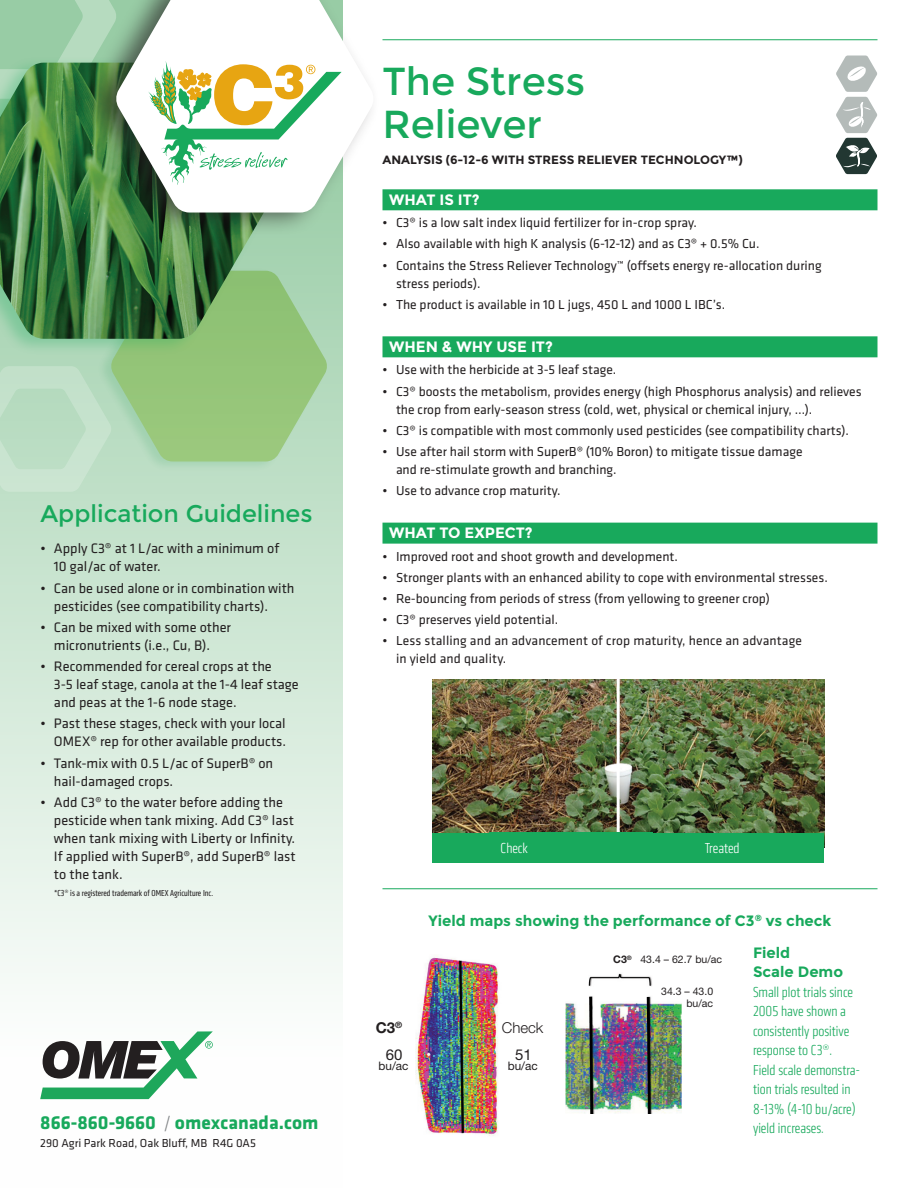
<style>
.page{position:relative;width:918px;height:1188px;background:#fff}
.page>*{position:absolute;margin:0;border:0;box-sizing:border-box;transform-origin:0 0}
.t1{font:39px/43.5px "Montserrat";color:#18a95c}
.t2{font:24px "Montserrat";color:#18a95c}
.t3{font:700 19.5px "Klavika";color:#18a95c}
.t4{font:300 condensed 15px/19.5px "Klavika";color:#18a95c}
.t5{font:700 15px/19.5px "Montserrat";color:#18a95c}
.t6{font:700 15px "Montserrat";color:#fff}
.t7{font:300 condensed 15px "Klavika";color:#fff}
.t8{font:300 15px "Helvetica Neue LT Std";color:#231f20}
.t9{font:15px "Helvetica Neue LT Std";color:#231f20}
.t10{font:700 15px "Helvetica Neue LT Std";color:#231f20}
.t11{font:14.25px/18px "Klavika";color:#231f20}
.t12{font:13.5px/18px "Klavika";color:#231f20}
.t13{font:700 12px "Montserrat";color:#231f20}
.t14{font:12px "Klavika";color:#231f20}
.t15{font:11.7px "Helvetica Neue LT Std";color:#231f20}
.t16{font:10.5px/12px "Helvetica Neue LT Std";color:#231f20;text-align:right}
.t17{font:700 10.5px "Helvetica Neue LT Std";color:#231f20}
.t18{font:condensed 9px "Klavika";color:#231f20}
.t19{font:700 8.7px "Helvetica Neue LT Std";color:#231f20}
.t20{font:700 6.15px "Helvetica Neue LT Std";color:#231f20}
.s1{font-weight:300;font-stretch:condensed;color:#808285}
</style>
<div class="page">
<svg style="left:0;top:237px;width:342px;height:863px"></svg>
<svg style="left:0;top:0;width:83px;height:56px;background:#9bcda7"></svg>
<svg style="left:0;top:271px;width:328px;height:221px;background:#aad2a3"></svg>
<hr style="left:382px;top:39px;width:496px;height:1px;background:#18a95c">
<svg style="left:40px;top:1031px;width:173px;height:68px"></svg>
<svg style="left:836px;top:56px;width:41px;height:118px"></svg>
<hr style="left:382px;top:888px;width:496px;height:1px;background:#18a95c">
<div style="left:0;top:56px;width:268px;height:299px;background:#18a95c;opacity:.3"></div>
<img style="left:0;top:63px;width:268px;height:276px">
<div style="left:83px;top:0;width:297px;height:237px;background:#231f20;opacity:.65"></div>
<svg style="left:115px;top:0;width:259px;height:213px"></svg>
<svg style="left:148px;top:61px;width:194px;height:124px"></svg>
<img style="left:433px;top:680px;width:391px;height:153px">
<hr style="left:617px;top:598px;width:3px;height:256px;background:#fff">
<div style="left:433px;top:833px;width:391px;height:29px;background:#18a95c"></div>
<div style="left:382px;top:189px;width:496px;height:21px;background:#18a95c"></div>
<div style="left:382px;top:336px;width:496px;height:21px;background:#18a95c"></div>
<div style="left:382px;top:523px;width:496px;height:21px;background:#18a95c"></div>
<img style="left:415px;top:957px;width:83px;height:179px">
<img style="left:566px;top:973px;width:115px;height:141px">
<h2 class="t2" style="left:40px;top:500px;width:274px">Application Guidelines</h2>
<p class="t11" style="left:54px;top:539px;width:227px;text-indent:-13px">• Apply C3® at 1 L/ac with a minimum of<br>10 gal/ac of water.</p>
<p class="t11" style="left:54px;top:578px;width:242px;text-indent:-13px">• Can be used alone or in combination with pesticides (see compatibility charts).</p>
<p class="t11" style="left:40px;top:618px;width:192px;text-align:center">• Can be mixed with some other micronutrients (i.e., Cu, B).</p>
<p class="t11" style="left:54px;top:657px;width:246px;text-indent:-13px">• Recommended for cereal crops at the<br>3-5 leaf stage, canola at the 1-4 leaf stage and peas at the 1-6 node stage.</p>
<p class="t11" style="left:40px;top:714px;width:247px;text-align:right">• Past these stages, check with your local<br>OMEX® rep for other available products.</p>
<p class="t11" style="left:54px;top:753px;width:221px;text-indent:-13px">• Tank-mix with 0.5 L/ac of SuperB® on hail-damaged crops.</p>
<p class="t11" style="left:54px;top:793px;width:243px;text-indent:-13px">• Add C3® to the water before adding the pesticide when tank mixing. Add C3® last when tank mixing with Liberty or Infinity.<br>If applied with SuperB®, add SuperB® last to the tank.</p>
<p class="t18" style="left:54px;top:887px;width:161px">*C3® is a registered trademark of OMEX Agriculture Inc.</p>
<h3 class="t3" style="left:40px;top:1109px;width:280px">866-860-9660 <span class="s1">/</span> omexcanada.com</h3>
<p class="t14" style="left:40px;top:1135px;width:217px">290 Agri Park Road, Oak Bluff, MB R4G 0A5</p>
<h1 class="t1" style="left:382px;top:60px;width:204px">The Stress<br>Reliever</h1>
<p class="t13" style="left:382px;top:152px;width:362px">ANALYSIS (6-12-6 WITH STRESS RELIEVER TECHNOLOGY™)</p>
<p class="t6" style="left:389px;top:191px;width:92px">WHAT IS IT?</p>
<p class="t12" style="left:382px;top:213px;width:316px">• C3® is a low salt index liquid fertilizer for in-crop spray.</p>
<p class="t12" style="left:382px;top:235px;width:379px">• Also available with high K analysis (6-12-12) and as C3® + 0.5% Cu.</p>
<p class="t12" style="left:396px;top:256px;width:427px;text-indent:-14px">• Contains the Stress Reliever Technology™ (offsets energy re-allocation during stress periods).</p>
<p class="t12" style="left:382px;top:295px;width:344px">• The product is available in 10 L jugs, 450 L and 1000 L IBC’s.</p>
<p class="t6" style="left:389px;top:338px;width:165px">WHEN &amp; WHY USE IT?</p>
<p class="t12" style="left:382px;top:360px;width:235px">• Use with the herbicide at 3-5 leaf stage.</p>
<p class="t12" style="left:396px;top:382px;width:467px;text-indent:-14px">• C3® boosts the metabolism, provides energy (high Phosphorus analysis) and relieves the crop from early-season stress (cold, wet, physical or chemical injury, …).</p>
<p class="t12" style="left:382px;top:421px;width:468px">• C3® is compatible with most commonly used pesticides (see compatibility charts).</p>
<p class="t12" style="left:396px;top:442px;width:408px;text-indent:-14px">• Use after hail storm with SuperB® (10% Boron) to mitigate tissue damage and re-stimulate growth and branching.</p>
<p class="t12" style="left:382px;top:481px;width:180px">• Use to advance crop maturity.</p>
<p class="t6" style="left:389px;top:524px;width:145px">WHAT TO EXPECT?</p>
<p class="t12" style="left:382px;top:547px;width:297px">• Improved root and shoot growth and development.</p>
<p class="t12" style="left:382px;top:568px;width:447px">• Stronger plants with an enhanced ability to cope with environmental stresses.</p>
<p class="t12" style="left:382px;top:589px;width:389px">• Re-bouncing from periods of stress (from yellowing to greener crop)</p>
<p class="t12" style="left:382px;top:610px;width:177px">• C3® preserves yield potential.</p>
<p class="t12" style="left:396px;top:632px;width:407px;text-indent:-14px">• Less stalling and an advancement of crop maturity, hence an advantage in yield and quality.</p>
<p class="t7" style="left:501px;top:840px;width:29px">Check</p>
<p class="t7" style="left:705px;top:840px;width:36px">Treated</p>
<p class="t5" style="left:428px;top:911px;width:405px">Yield maps showing the performance of C3<sup>®</sup> vs check</p>
<p class="t19" style="left:395px;top:1020px;width:8px">®</p>
<p class="t9" style="left:386px;top:1045px;width:18px">60</p>
<p class="t15" style="left:379px;top:1059px;width:31px">bu/ac</p>
<p class="t10" style="left:376px;top:1019px;width:21px">C3</p>
<p class="t8" style="left:502px;top:1019px;width:43px">Check</p>
<p class="t9" style="left:515px;top:1045px;width:18px">51</p>
<p class="t15" style="left:508px;top:1059px;width:31px">bu/ac</p>
<p class="t17" style="left:613px;top:953px;width:15px">C3</p>
<p class="t16" style="left:640px;top:953px;width:83px">43.4 – 62.7 bu/ac</p>
<p class="t20" style="left:627px;top:954px;width:6px">®</p>
<p class="t16" style="left:661px;top:985px;width:53px">34.3 – 43.0 bu/ac</p>
<p class="t5" style="left:753px;top:943px;width:92px">Field<br>Scale Demo</p>
<p class="t4" style="left:753px;top:982px;width:109px">Small plot trials since<br>2005 have shown a consistently positive response to C3®.<br>Field scale demonstra&shy;tion trials resulted in<br>8-13% (4-10 bu/acre) yield increases.</p>
</div>
